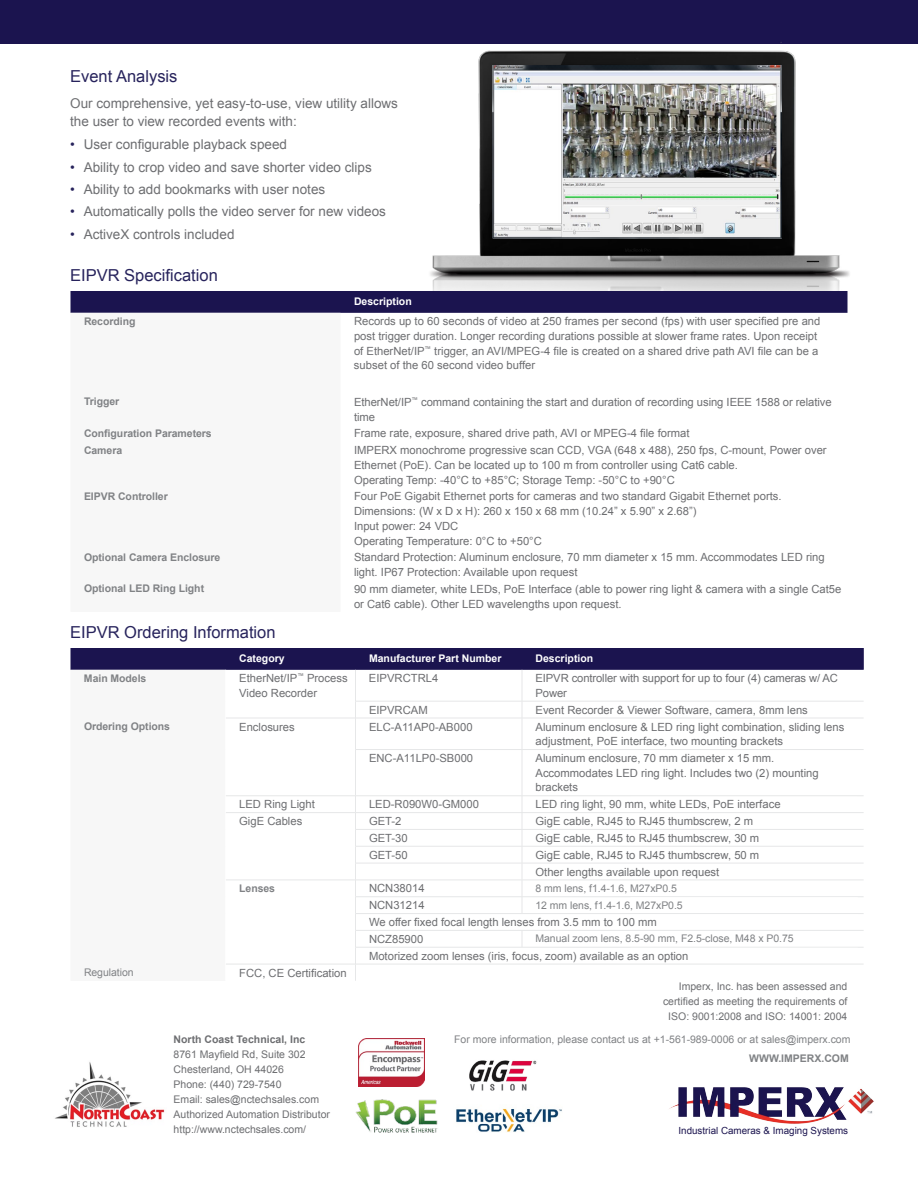
<style>
.page{position:relative;width:918px;height:1188px;background:#fff}
.page>*{position:absolute;margin:0;border:0;box-sizing:border-box;transform-origin:0 0}
.t1{font:16.5px "Arial";color:#27235c}
.t2{font:13.5px/18px "Arial";color:#6d6e71}
.t3{font:11.25px/14.7px "Arial";color:#6d6e71}
.t4{font:10.5px/15px "Arial";color:#6d6e71}
.t5{font:10.5px "Arial";letter-spacing:-.005em;color:#808285}
.t6{font:700 10.5px "Arial";letter-spacing:-.005em;color:#808285}
.t7{font:700 10.5px "Arial";color:#fff}
.t8{font:700 10.5px "Arial";color:#6d6e71}
.t9{font:9.75px "Arial";color:#1b144f}
.s1{color:#27235c}
</style>
<div class="page">
<div style="left:0;top:0;width:918px;height:43px;background:#1b144f"></div>
<img style="left:669px;top:1087px;width:205px;height:37px">
<img style="left:55px;top:1062px;width:110px;height:65px">
<img style="left:358px;top:1038px;width:66px;height:48px">
<img style="left:390px;top:42px;width:484px;height:249px">
<img style="left:493px;top:65px;width:288px;height:173px">
<div style="left:70px;top:291px;width:778px;height:22px;background:#1b144f"></div>
<div style="left:70px;top:648px;width:794px;height:22px;background:#1b144f"></div>
<hr style="left:355px;top:670px;width:1px;height:31px;background:#e6e7e8">
<hr style="left:522px;top:670px;width:1px;height:31px;background:#e6e7e8">
<hr style="left:355px;top:701px;width:167px;height:1px;background:#e6e7e8">
<svg style="left:355px;top:702px;width:1px;height:16px"></svg>
<hr style="left:522px;top:701px;width:342px;height:1px;background:#e6e7e8">
<svg style="left:522px;top:702px;width:1px;height:16px"></svg>
<hr style="left:226px;top:718px;width:129px;height:1px;background:#e6e7e8">
<hr style="left:356px;top:718px;width:166px;height:1px;background:#e6e7e8">
<hr style="left:355px;top:718px;width:1px;height:31px;background:#e6e7e8">
<hr style="left:522px;top:718px;width:342px;height:1px;background:#e6e7e8">
<hr style="left:522px;top:718px;width:1px;height:31px;background:#e6e7e8">
<hr style="left:355px;top:749px;width:167px;height:1px;background:#e6e7e8">
<hr style="left:355px;top:750px;width:1px;height:46px;background:#e6e7e8">
<hr style="left:522px;top:749px;width:342px;height:1px;background:#e6e7e8">
<hr style="left:522px;top:750px;width:1px;height:46px;background:#e6e7e8">
<hr style="left:226px;top:796px;width:129px;height:1px;background:#e6e7e8">
<hr style="left:356px;top:796px;width:166px;height:1px;background:#e6e7e8">
<hr style="left:522px;top:796px;width:342px;height:1px;background:#e6e7e8">
<hr style="left:226px;top:812px;width:129px;height:1px;background:#e6e7e8">
<hr style="left:356px;top:812px;width:166px;height:1px;background:#e6e7e8">
<hr style="left:522px;top:812px;width:342px;height:1px;background:#e6e7e8">
<hr style="left:355px;top:829px;width:167px;height:1px;background:#e6e7e8">
<hr style="left:522px;top:829px;width:342px;height:1px;background:#e6e7e8">
<hr style="left:355px;top:846px;width:167px;height:1px;background:#e6e7e8">
<hr style="left:522px;top:846px;width:342px;height:1px;background:#e6e7e8">
<hr style="left:355px;top:863px;width:167px;height:1px;background:#e6e7e8">
<hr style="left:522px;top:863px;width:342px;height:1px;background:#e6e7e8">
<hr style="left:226px;top:880px;width:129px;height:1px;background:#e6e7e8">
<hr style="left:356px;top:880px;width:166px;height:1px;background:#e6e7e8">
<hr style="left:522px;top:880px;width:342px;height:1px;background:#e6e7e8">
<hr style="left:355px;top:896px;width:167px;height:1px;background:#e6e7e8">
<hr style="left:522px;top:896px;width:342px;height:1px;background:#e6e7e8">
<svg style="left:522px;top:797px;width:1px;height:116px"></svg>
<hr style="left:355px;top:913px;width:167px;height:1px;background:#e6e7e8">
<hr style="left:522px;top:913px;width:342px;height:1px;background:#e6e7e8">
<hr style="left:355px;top:930px;width:167px;height:1px;background:#e6e7e8">
<hr style="left:522px;top:930px;width:342px;height:1px;background:#e6e7e8">
<svg style="left:522px;top:931px;width:1px;height:16px"></svg>
<hr style="left:355px;top:947px;width:167px;height:1px;background:#e6e7e8">
<hr style="left:522px;top:947px;width:342px;height:1px;background:#e6e7e8">
<hr style="left:226px;top:964px;width:129px;height:1px;background:#e6e7e8">
<hr style="left:356px;top:964px;width:166px;height:1px;background:#e6e7e8">
<svg style="left:355px;top:796px;width:1px;height:185px"></svg>
<hr style="left:522px;top:964px;width:342px;height:1px;background:#e6e7e8">
<img style="left:456px;top:1108px;width:106px;height:24px">
<img style="left:469px;top:1060px;width:68px;height:31px">
<img style="left:356px;top:1099px;width:82px;height:34px">
<h1 class="t1" style="left:70px;top:66px;width:109px">Event Analysis</h1>
<p class="t2" style="left:70px;top:94px;width:329px">Our comprehensive, yet easy-to-use, view utility allows the user to view recorded events with:</p>
<p class="t2" style="left:70px;top:136px;width:218px"><span class="s1">•</span> User configurable playback speed</p>
<p class="t2" style="left:70px;top:158px;width:303px"><span class="s1">•</span> Ability to crop video and save shorter video clips</p>
<p class="t2" style="left:70px;top:180px;width:257px"><span class="s1">•</span> Ability to add bookmarks with user notes</p>
<p class="t2" style="left:70px;top:203px;width:317px"><span class="s1">•</span> Automatically polls the video server for new videos</p>
<p class="t2" style="left:70px;top:225px;width:166px"><span class="s1">•</span> ActiveX controls included</p>
<h1 class="t1" style="left:70px;top:264px;width:149px">EIPVR Specification</h1>
<p class="t7" style="left:354px;top:295px;width:59px">Description</p>
<p class="t6" style="left:84px;top:314px;width:53px">Recording</p>
<p class="t3" style="left:354px;top:314px;width:468px">Records up to 60 seconds of video at 250 frames per second (fps) with user specified pre and post trigger duration. Longer recording durations possible at slower frame rates. Upon receipt of EtherNet/IP<sup>™</sup> trigger, an AVI/MPEG-4 file is created on a shared drive path AVI file can be a subset of the 60 second video buffer</p>
<p class="t6" style="left:84px;top:395px;width:37px">Trigger</p>
<p class="t3" style="left:354px;top:395px;width:479px">EtherNet/IP<sup>™</sup> command containing the start and duration of recording using IEEE 1588 or relative time</p>
<p class="t6" style="left:84px;top:426px;width:129px">Configuration Parameters</p>
<p class="t3" style="left:354px;top:426px;width:337px">Frame rate, exposure, shared drive path, AVI or MPEG-4 file format</p>
<p class="t6" style="left:84px;top:443px;width:40px">Camera</p>
<p class="t3" style="left:354px;top:443px;width:474px">IMPERX monochrome progressive scan CCD, VGA (648 x 488), 250 fps, C-mount, Power over<br>Ethernet (PoE). Can be located up to 100 m from controller using Cat6 cable.<br>Operating Temp: -40°C to +85°C; Storage Temp: -50°C to +90°C</p>
<p class="t6" style="left:84px;top:489px;width:85px">EIPVR Controller</p>
<p class="t3" style="left:354px;top:489px;width:429px">Four PoE Gigabit Ethernet ports for cameras and two standard Gigabit Ethernet ports.<br>Dimensions: (W x D x H): 260 x 150 x 68 mm (10.24” x 5.90” x 2.68”)<br>Input power: 24 VDC<br>Operating Temperature: 0°C to +50°C</p>
<p class="t6" style="left:84px;top:550px;width:138px">Optional Camera Enclosure</p>
<p class="t3" style="left:354px;top:550px;width:472px">Standard Protection: Aluminum enclosure, 70 mm diameter x 15 mm. Accommodates LED ring light. IP67 Protection: Available upon request</p>
<p class="t6" style="left:84px;top:582px;width:122px">Optional LED Ring Light</p>
<p class="t3" style="left:354px;top:582px;width:489px">90 mm diameter, white LEDs, PoE Interface (able to power ring light &amp; camera with a single Cat5e or Cat6 cable). Other LED wavelengths upon request.</p>
<h1 class="t1" style="left:70px;top:621px;width:207px">EIPVR Ordering Information</h1>
<p class="t7" style="left:239px;top:652px;width:47px">Category</p>
<p class="t7" style="left:369px;top:652px;width:134px">Manufacturer Part Number</p>
<p class="t7" style="left:535px;top:652px;width:59px">Description</p>
<p class="t6" style="left:84px;top:671px;width:64px">Main Models</p>
<p class="t3" style="left:239px;top:671px;width:110px">EtherNet/IP<sup>™</sup> Process<br>Video Recorder</p>
<p class="t3" style="left:369px;top:671px;width:71px">EIPVRCTRL4</p>
<p class="t3" style="left:536px;top:671px;width:304px">EIPVR controller with support for up to four (4) cameras w/ AC<br>Power</p>
<p class="t3" style="left:369px;top:703px;width:60px">EIPVRCAM</p>
<p class="t3" style="left:536px;top:703px;width:274px">Event Recorder &amp; Viewer Software, camera, 8mm lens</p>
<p class="t6" style="left:84px;top:719px;width:88px">Ordering Options</p>
<p class="t3" style="left:239px;top:719px;width:57px">Enclosures</p>
<p class="t3" style="left:369px;top:719px;width:105px">ELC-A11AP0-AB000</p>
<p class="t3" style="left:536px;top:719px;width:310px">Aluminum enclosure &amp; LED ring light combination, sliding lens adjustment, PoE interface, two mounting brackets</p>
<p class="t3" style="left:369px;top:751px;width:106px">ENC-A11LP0-SB000</p>
<p class="t3" style="left:536px;top:751px;width:285px">Aluminum enclosure, 70 mm diameter x 15 mm.<br>Accommodates LED ring light. Includes two (2) mounting brackets</p>
<p class="t3" style="left:239px;top:797px;width:77px">LED Ring Light</p>
<p class="t3" style="left:369px;top:797px;width:112px">LED-R090W0-GM000</p>
<p class="t3" style="left:536px;top:797px;width:247px">LED ring light, 90 mm, white LEDs, PoE interface</p>
<p class="t3" style="left:239px;top:814px;width:65px">GigE Cables</p>
<p class="t3" style="left:369px;top:814px;width:34px">GET-2</p>
<p class="t3" style="left:536px;top:814px;width:219px">GigE cable, RJ45 to RJ45 thumbscrew, 2 m</p>
<p class="t3" style="left:369px;top:831px;width:40px">GET-30</p>
<p class="t3" style="left:536px;top:831px;width:225px">GigE cable, RJ45 to RJ45 thumbscrew, 30 m</p>
<p class="t3" style="left:369px;top:848px;width:40px">GET-50</p>
<p class="t3" style="left:536px;top:847px;width:225px;line-height:16.8px">GigE cable, RJ45 to RJ45 thumbscrew, 50 m<br>Other lengths available upon request</p>
<p class="t6" style="left:239px;top:881px;width:37px">Lenses</p>
<p class="t3" style="left:369px;top:881px;width:57px">NCN38014</p>
<p class="t5" style="left:536px;top:881px;width:143px">8 mm lens, f1.4-1.6, M27xP0.5</p>
<p class="t3" style="left:369px;top:898px;width:57px">NCN31214</p>
<p class="t5" style="left:536px;top:898px;width:149px">12 mm lens, f1.4-1.6, M27xP0.5</p>
<p class="t3" style="left:369px;top:914px;width:289px;line-height:16.8px">We offer fixed focal length lenses from 3.5 mm to 100 mm<br>NCZ85900</p>
<p class="t5" style="left:536px;top:932px;width:260px">Manual zoom lens, 8.5-90 mm, F2.5-close, M48 x P0.75</p>
<p class="t3" style="left:369px;top:949px;width:321px">Motorized zoom lenses (iris, focus, zoom) available as an option</p>
<p class="t5" style="left:84px;top:965px;width:51px">Regulation</p>
<p class="t3" style="left:239px;top:965px;width:109px">FCC, CE Certification</p>
<p class="t4" style="left:663px;top:979px;width:186px;text-align:right">Imperx, Inc. has been assessed and certified as meeting the requirements of<br>ISO: 9001:2008 and ISO: 14001: 2004</p>
<p class="t8" style="left:174px;top:1033px;width:133px">North Coast Technical, Inc</p>
<p class="t5" style="left:454px;top:1033px;width:398px">For more information, please contact us at +1-561-989-0006 or at sales@imperx.com</p>
<p class="t4" style="left:174px;top:1047px;width:158px">8761 Mayfield Rd, Suite 302<br>Chesterland, OH 44026<br>Phone: (440) 729-7540<br>Email: sales@nctechsales.com<br>Authorized Automation Distributor http://www.nctechsales.com/</p>
<p class="t6" style="left:749px;top:1051px;width:101px">WWW.IMPERX.COM</p>
<p class="t9" style="left:679px;top:1124px;width:171px">Industrial Cameras &amp; Imaging Systems</p>
</div>
